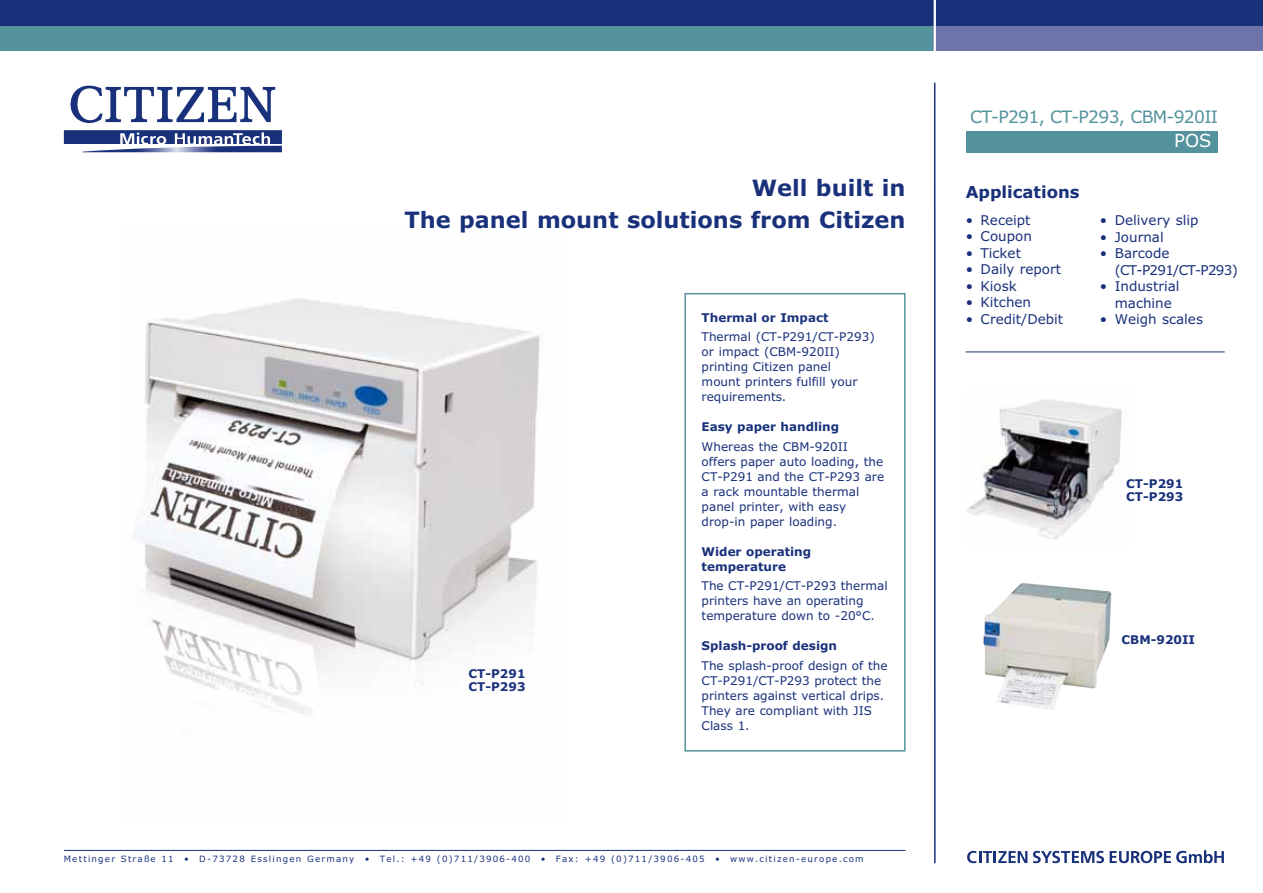
<style>
.page{position:relative;width:1263px;height:893px;background:#fff}
.page>*{position:absolute;margin:0;border:0;box-sizing:border-box;transform-origin:0 0}
.t1{font:700 22.5px/31.5px "Verdana";color:#19317b;text-align:right}
.t2{font:18px "Verdana";color:#fff}
.t3{font:17.1px "Verdana";letter-spacing:-.04em;color:#54939d}
.t4{font:700 16.5px "Verdana";color:#19317b}
.t5{font:13.5px/16.5px "Verdana";color:#19317b;text-align:center}
.t6{font:13.5px/16.5px "Verdana";letter-spacing:-.05em;color:#19317b}
.t7{font:12px/15px "Verdana";color:#19317b}
.t8{font:700 12px/13.5px "Verdana";color:#19317b}
.t9{font:8.7px "Verdana";letter-spacing:.14em;color:#19317b}
</style>
<div class="page">
<img style="left:138px;top:298px;width:402px;height:418px">
<div style="left:0;top:26px;width:934px;height:25px;background:#54939d"></div>
<div style="left:934px;top:26px;width:329px;height:25px;background:#6f73ab"></div>
<div style="left:0;top:0;width:934px;height:26px;background:#19317b"></div>
<div style="left:934px;top:0;width:329px;height:26px;background:#19317b"></div>
<hr style="left:934px;top:83px;width:1px;height:780px;background:#19317b">
<svg style="left:64px;top:130px;width:218px;height:22px"></svg>
<svg style="left:71px;top:86px;width:204px;height:37px"></svg>
<div style="left:684px;top:293px;width:221px;height:459px;border:2px solid #54939d"></div>
<svg style="left:967px;top:851px;width:60px;height:12px"></svg>
<svg style="left:1033px;top:850px;width:191px;height:13px"></svg>
<hr style="left:966px;top:352px;width:259px;height:1px;background:#19317b">
<hr style="left:934px;top:0;width:2px;height:55px;background:#fff">
<img style="left:983px;top:583px;width:128px;height:127px">
<hr style="left:64px;top:850px;width:841px;height:1px;background:#19317b">
<div style="left:966px;top:131px;width:251px;height:21px;background:#54939d"></div>
<img style="left:967px;top:399px;width:155px;height:141px">
<h1 class="t1" style="left:404px;top:171px;width:503px">Well built in<br>The panel mount solutions from Citizen</h1>
<p class="t8" style="left:468px;top:666px;width:59px">CT-P291<br>CT-P293</p>
<p class="t8" style="left:702px;top:310px;width:128px">Thermal or Impact</p>
<p class="t7" style="left:702px;top:329px;width:175px">Thermal (CT-P291/CT-P293) or impact (CBM-920II) printing Citizen panel<br>mount printers fulfill your requirements.</p>
<p class="t8" style="left:702px;top:420px;width:139px">Easy paper handling</p>
<p class="t7" style="left:702px;top:439px;width:184px">Whereas the CBM-920II offers paper auto loading, the<br>CT-P291 and the CT-P293 are a rack mountable thermal panel printer, with easy drop-in paper loading.</p>
<p class="t8" style="left:702px;top:544px;width:111px;line-height:15px">Wider operating temperature</p>
<p class="t7" style="left:702px;top:578px;width:188px">The CT-P291/CT-P293 thermal printers have an operating temperature down to -20°C.</p>
<p class="t8" style="left:702px;top:639px;width:137px">Splash-proof design</p>
<p class="t7" style="left:702px;top:658px;width:187px">The splash-proof design of the<br>CT-P291/CT-P293 protect the printers against vertical drips.<br>They are compliant with JIS<br>Class 1.</p>
<p class="t9" style="left:64px;top:853px;width:801px">Mettinger Straße 11 • D-73728 Esslingen Germany • Tel.: +49 (0)711/3906-400 • Fax: +49 (0)711/3906-405 • www.citizen-europe.com</p>
<h3 class="t3" style="left:970px;top:106px;width:249px">CT-P291, CT-P293, CBM-920II</h3>
<h3 class="t4" style="left:966px;top:181px;width:115px">Applications</h3>
<p class="t5" style="left:966px;top:211px;width:66px">• Receipt</p>
<p class="t5" style="left:966px;top:227px;width:68px">• Coupon</p>
<p class="t5" style="left:966px;top:244px;width:57px">• Ticket</p>
<p class="t5" style="left:966px;top:260px;width:97px">• Daily report</p>
<p class="t5" style="left:966px;top:277px;width:53px">• Kiosk</p>
<p class="t5" style="left:966px;top:293px;width:67px">• Kitchen</p>
<p class="t5" style="left:966px;top:310px;width:99px">• Credit/Debit</p>
<h2 class="t2" style="left:1174px;top:129px;width:39px">POS</h2>
<p class="t5" style="left:1100px;top:212px;width:100px">• Delivery slip</p>
<p class="t5" style="left:1100px;top:228px;width:65px">• Journal</p>
<p class="t6" style="left:1115px;top:245px;width:125px;text-indent:-15px">• Barcode (CT-P291/CT-P293)</p>
<p class="t5" style="left:1100px;top:278px;width:81px">• Industrial machine</p>
<p class="t5" style="left:1100px;top:311px;width:105px">• Weigh scales</p>
<p class="t8" style="left:1126px;top:476px;width:59px">CT-P291<br>CT-P293</p>
<p class="t8" style="left:1121px;top:632px;width:75px">CBM-920II</p>
</div>
